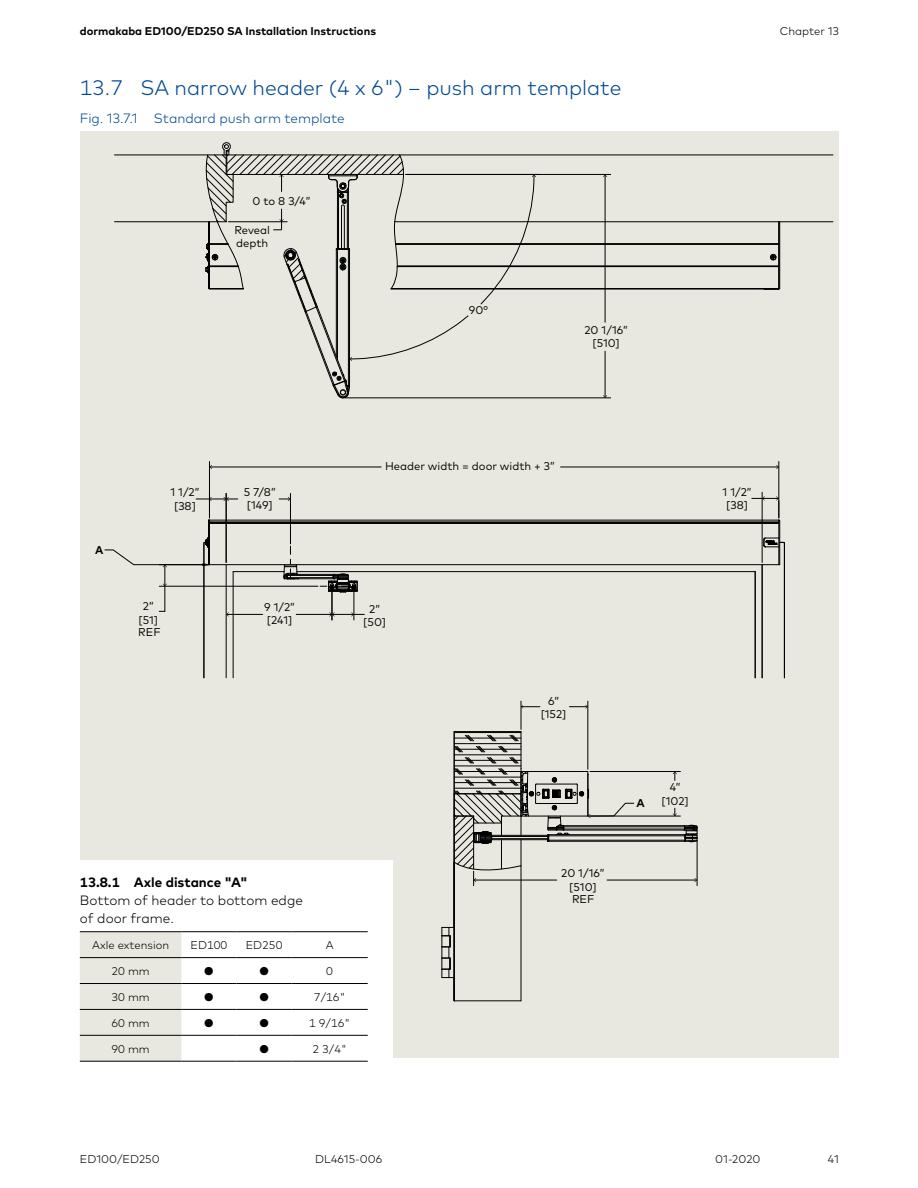
<style>
.page{position:relative;width:918px;height:1188px;background:#fff}
.page>*{position:absolute;margin:0;border:0;box-sizing:border-box;transform-origin:0 0}
.t1{font:300 21px "Mark Pro";color:#004993}
.t2{font:300 13.5px/18px "Mark Pro";color:#000}
.t3{font:300 13.5px "Mark Pro";color:#004993}
.t4{font:700 13.5px "Mark Pro";color:#000}
.t5{font:11.25px/13.5px "Mark Pro";color:#000;text-align:center}
.t6{font:300 11.25px "Mark Pro";color:#000}
.t7{font:700 11.25px "Mark Pro";color:#000}
</style>
<div class="page">
<div style="left:393px;top:860px;width:446px;height:198px;background:#e9e8e0"></div>
<div style="left:80px;top:131px;width:758px;height:729px;background:#e9e8e0"></div>
<div style="left:80px;top:932px;width:101px;height:129px;background:#e9e8e0"></div>
<hr style="left:80px;top:1009px;width:101px;height:1px;background:#000">
<hr style="left:80px;top:1035px;width:101px;height:1px;background:#000">
<hr style="left:80px;top:1061px;width:101px;height:1px;background:#000">
<hr style="left:80px;top:931px;width:101px;height:1px;background:#000">
<hr style="left:181px;top:931px;width:56px;height:1px;background:#000">
<hr style="left:237px;top:931px;width:55px;height:1px;background:#000">
<hr style="left:292px;top:931px;width:76px;height:1px;background:#000">
<hr style="left:181px;top:957px;width:56px;height:1px;background:#000">
<hr style="left:237px;top:957px;width:55px;height:1px;background:#000">
<hr style="left:292px;top:957px;width:76px;height:1px;background:#000">
<hr style="left:181px;top:983px;width:56px;height:1px;background:#000">
<hr style="left:237px;top:983px;width:55px;height:1px;background:#000">
<hr style="left:292px;top:983px;width:76px;height:1px;background:#000">
<hr style="left:181px;top:1009px;width:56px;height:1px;background:#000">
<hr style="left:237px;top:1009px;width:55px;height:1px;background:#000">
<hr style="left:292px;top:1009px;width:76px;height:1px;background:#000">
<hr style="left:181px;top:1035px;width:56px;height:1px;background:#000">
<hr style="left:237px;top:1035px;width:55px;height:1px;background:#000">
<hr style="left:292px;top:1035px;width:76px;height:1px;background:#000">
<hr style="left:181px;top:1061px;width:56px;height:1px;background:#000">
<hr style="left:237px;top:1061px;width:55px;height:1px;background:#000">
<hr style="left:292px;top:1061px;width:76px;height:1px;background:#000">
<hr style="left:80px;top:957px;width:101px;height:1px;background:#000">
<hr style="left:80px;top:983px;width:101px;height:1px;background:#000">
<hr style="left:287px;top:577px;width:46px;height:1px;background:#000">
<hr style="left:287px;top:575px;width:46px;height:1px;background:#000">
<hr style="left:209px;top:523px;width:570px;height:1px;background:#000">
<hr style="left:288px;top:579px;width:46px;height:1px;background:#000">
<hr style="left:288px;top:574px;width:46px;height:1px;background:#000">
<hr style="left:233px;top:571px;width:51px;height:1px;background:#000">
<hr style="left:297px;top:571px;width:458px;height:1px;background:#000">
<hr style="left:209px;top:564px;width:570px;height:1px;background:#000">
<hr style="left:209px;top:522px;width:570px;height:1px;background:#000">
<hr style="left:209px;top:520px;width:570px;height:1px;background:#000">
<hr style="left:400px;top:155px;width:433px;height:1px;background:#000">
<hr style="left:395px;top:222px;width:438px;height:1px;background:#000">
<svg style="left:283px;top:546px;width:16px;height:34px"></svg>
<svg style="left:320px;top:574px;width:38px;height:19px"></svg>
<svg style="left:279px;top:497px;width:11px;height:4px"></svg>
<hr style="left:290px;top:493px;width:1px;height:51px;background:#000">
<hr style="left:762px;top:492px;width:1px;height:70px;background:#000">
<hr style="left:227px;top:614px;width:36px;height:1px;background:#000">
<hr style="left:296px;top:614px;width:35px;height:1px;background:#000">
<hr style="left:209px;top:461px;width:1px;height:57px;background:#000">
<hr style="left:561px;top:467px;width:217px;height:1px;background:#000">
<svg style="left:776px;top:465px;width:3px;height:4px"></svg>
<hr style="left:210px;top:467px;width:171px;height:1px;background:#000">
<hr style="left:779px;top:461px;width:1px;height:57px;background:#000">
<hr style="left:159px;top:586px;width:159px;height:1px;background:#000">
<hr style="left:332px;top:590px;width:1px;height:30px;background:#000">
<hr style="left:354px;top:590px;width:1px;height:30px;background:#000">
<svg style="left:114px;top:142px;width:666px;height:257px"></svg>
<svg style="left:751px;top:496px;width:34px;height:182px"></svg>
<svg style="left:104px;top:493px;width:134px;height:185px"></svg>
<svg style="left:329px;top:612px;width:35px;height:5px"></svg>
<hr style="left:549px;top:836px;width:136px;height:1px;background:#000">
<hr style="left:549px;top:840px;width:136px;height:1px;background:#000">
<hr style="left:564px;top:827px;width:121px;height:1px;background:#000">
<hr style="left:564px;top:829px;width:121px;height:1px;background:#000">
<hr style="left:549px;top:834px;width:136px;height:1px;background:#000">
<hr style="left:549px;top:841px;width:136px;height:1px;background:#000">
<hr style="left:563px;top:825px;width:121px;height:1px;background:#000">
<svg style="left:683px;top:824px;width:15px;height:19px"></svg>
<hr style="left:563px;top:830px;width:121px;height:1px;background:#000">
<hr style="left:454px;top:1001px;width:67px;height:1px;background:#000">
<hr style="left:607px;top:880px;width:90px;height:1px;background:#000">
<svg style="left:694px;top:878px;width:3px;height:4px"></svg>
<hr style="left:697px;top:841px;width:1px;height:45px;background:#000">
<svg style="left:441px;top:701px;width:193px;height:300px"></svg>
<hr style="left:590px;top:771px;width:90px;height:1px;background:#000">
<hr style="left:590px;top:816px;width:90px;height:1px;background:#000">
<svg style="left:673px;top:772px;width:4px;height:8px"></svg>
<svg style="left:673px;top:808px;width:4px;height:8px"></svg>
<p class="t7" style="left:80px;top:22px;width:298px">dormakaba ED100/ED250 SA Installation Instructions</p>
<p class="t6" style="left:780px;top:22px;width:61px">Chapter 13</p>
<h1 class="t1" style="left:80px;top:71px;width:543px">13.7 SA narrow header (4 x 6") – push arm template</h1>
<p class="t3" style="left:80px;top:108px;width:267px">Fig. 13.7.1 Standard push arm template</p>
<p class="t5" style="left:253px;top:193px;width:59px">0 to 8 3/4”</p>
<p class="t5" style="left:235px;top:222px;width:37px;text-align:left">Reveal depth</p>
<p class="t5" style="left:469px;top:303px;width:20px">90°</p>
<p class="t5" style="left:584px;top:322px;width:45px">20 1/16” [510]</p>
<p class="t7" style="left:95px;top:542px;width:10px">A</p>
<p class="t5" style="left:171px;top:484px;width:31px">1 1/2” [38]</p>
<p class="t5" style="left:244px;top:484px;width:34px;text-align:left">5 7/8” [149]</p>
<p class="t5" style="left:385px;top:459px;width:171px">Header width = door width + 3”</p>
<p class="t5" style="left:139px;top:598px;width:21px">2” [51]</p>
<p class="t5" style="left:138px;top:625px;width:24px">REF</p>
<p class="t5" style="left:264px;top:599px;width:32px;text-align:left">9 1/2” [241]</p>
<p class="t5" style="left:363px;top:601px;width:24px">2” [50]</p>
<p class="t5" style="left:541px;top:693px;width:27px">6” [152]</p>
<p class="t4" style="left:80px;top:872px;width:169px">13.8.1 Axle distance "A"</p>
<p class="t2" style="left:80px;top:890px;width:224px">Bottom of header to bottom edge of door frame.</p>
<p class="t6" style="left:92px;top:937px;width:79px">Axle extension</p>
<p class="t6" style="left:191px;top:937px;width:38px">ED100</p>
<p class="t6" style="left:246px;top:937px;width:38px">ED250</p>
<p class="t6" style="left:326px;top:937px;width:9px">A</p>
<p class="t6" style="left:112px;top:963px;width:40px">20 mm</p>
<p class="t6" style="left:204px;top:963px;width:12px">●</p>
<p class="t6" style="left:259px;top:963px;width:12px">●</p>
<p class="t6" style="left:326px;top:963px;width:8px">0</p>
<p class="t6" style="left:112px;top:989px;width:40px">30 mm</p>
<p class="t6" style="left:204px;top:989px;width:12px">●</p>
<p class="t6" style="left:259px;top:989px;width:12px">●</p>
<p class="t6" style="left:314px;top:989px;width:33px">7/16"</p>
<p class="t6" style="left:112px;top:1014px;width:40px">60 mm</p>
<p class="t6" style="left:204px;top:1014px;width:12px">●</p>
<p class="t6" style="left:259px;top:1014px;width:12px">●</p>
<p class="t6" style="left:309px;top:1014px;width:43px">1 9/16"</p>
<p class="t6" style="left:112px;top:1040px;width:40px">90 mm</p>
<p class="t6" style="left:259px;top:1040px;width:12px">●</p>
<p class="t6" style="left:312px;top:1040px;width:36px">2 3/4"</p>
<p class="t5" style="left:561px;top:866px;width:45px">20 1/16” [510]</p>
<p class="t5" style="left:572px;top:891px;width:24px">REF</p>
<p class="t7" style="left:636px;top:795px;width:10px">A</p>
<p class="t5" style="left:662px;top:780px;width:29px">4” [102]</p>
<p class="t5" style="left:723px;top:484px;width:31px">1 1/2” [38]</p>
<p class="t6" style="left:80px;top:1150px;width:81px">ED100/ED250</p>
<p class="t6" style="left:315px;top:1150px;width:68px">DL4615-006</p>
<p class="t6" style="left:715px;top:1150px;width:47px">01-2020</p>
<p class="t6" style="left:828px;top:1150px;width:13px">41</p>
</div>
